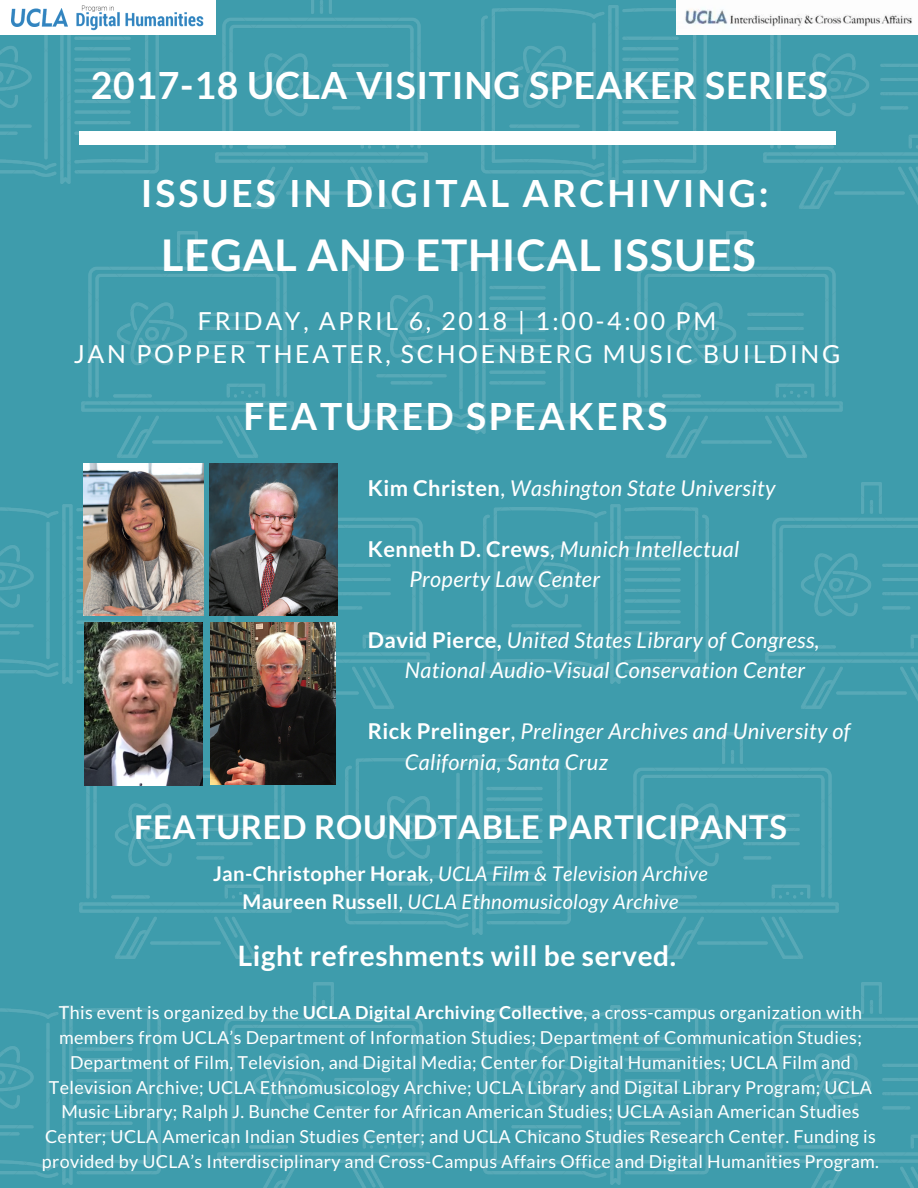
<style>
.page{position:relative;width:918px;height:1188px;background:#3e9cac}
.page>*{position:absolute;margin:0;border:0;box-sizing:border-box;transform-origin:0 0}
.t1{font:700 43.65px "Lato";letter-spacing:.02em;color:#fff}
.t2{font:700 37.35px "Lato";letter-spacing:.07em;color:#fff}
.t3{font:700 37.35px "Lato";letter-spacing:.02em;color:#fff}
.t4{font:700 32.7px "Lato";letter-spacing:.02em;color:#fff}
.t5{font:700 28.05px "Lato";letter-spacing:.02em;color:#fff}
.t6{font:24.9px/33.8px "Lato";letter-spacing:.11em;color:#fff;text-align:center}
.t7{font:italic 21.75px/30.3px "Lato";letter-spacing:.02em;color:#fff}
.t8{font:italic 20.25px/28.2px "Lato";letter-spacing:.02em;color:#fff;text-align:center}
.t9{font:17.85px/24.8px "Lato";letter-spacing:.02em;color:#fff;text-align:center}
.s1{font-weight:700;font-style:normal}
.s2{font-style:normal}
.s3{font-weight:700}
</style>
<div class="page">
<img style="left:208px;top:0;width:226px;height:208px">
<img style="left:0;top:35px;width:159px;height:149px">
<img style="left:482px;top:5px;width:224px;height:179px">
<img style="left:756px;top:35px;width:162px;height:173px">
<img style="left:349px;top:254px;width:225px;height:180px">
<img style="left:81px;top:232px;width:213px;height:226px">
<img style="left:630px;top:232px;width:213px;height:226px">
<img style="left:217px;top:982px;width:213px;height:206px">
<img style="left:0;top:1005px;width:161px;height:180px">
<img style="left:484px;top:1005px;width:225px;height:180px">
<img style="left:765px;top:982px;width:153px;height:206px">
<img style="left:345px;top:755px;width:225px;height:180px">
<img style="left:79px;top:732px;width:219px;height:226px">
<img style="left:626px;top:732px;width:213px;height:226px">
<img style="left:210px;top:518px;width:220px;height:191px">
<img style="left:0;top:504px;width:161px;height:180px">
<img style="left:484px;top:504px;width:225px;height:180px">
<img style="left:765px;top:483px;width:153px;height:226px">
<div style="left:79px;top:132px;width:756px;height:13px;background:#fff"></div>
<img style="left:676px;top:0;width:242px;height:35px">
<img style="left:210px;top:622px;width:125px;height:162px">
<img style="left:84px;top:622px;width:118px;height:163px">
<img style="left:83px;top:464px;width:121px;height:151px">
<img style="left:209px;top:464px;width:129px;height:151px">
<div style="left:0;top:0;width:216px;height:35px;background:#fff"></div>
<img style="left:43px;top:4px;width:192px;height:26px">
<img style="left:11px;top:9px;width:57px;height:18px">
<h2 class="t3" style="left:91px;top:62px;width:739px">2017-18 UCLA VISITING SPEAKER SERIES</h2>
<h2 class="t2" style="left:141px;top:170px;width:630px">ISSUES IN DIGITAL ARCHIVING:</h2>
<h1 class="t1" style="left:161px;top:228px;width:596px">LEGAL AND ETHICAL ISSUES</h1>
<h3 class="t6" style="left:74px;top:303px;width:768px">FRIDAY, APRIL 6, 2018 | 1:00-4:00 PM<br>JAN POPPER THEATER, SCHOENBERG MUSIC BUILDING</h3>
<h2 class="t2" style="left:243px;top:393px;width:426px">FEATURED SPEAKERS</h2>
<p class="t7" style="left:368px;top:473px;width:409px"><span class="s1">Kim Christen</span><span class="s2">,</span> Washington State University</p>
<p class="t7" style="left:409px;top:533px;width:331px;text-indent:-42px"><span class="s1">Kenneth D. Crews</span><span class="s2">,</span> Munich Intellectual<br>Property Law Center</p>
<p class="t7" style="left:405px;top:624px;width:416px;text-indent:-37px"><span class="s1">David Pierce,</span> United States Library of Congress,<br>National Audio-Visual Conservation Center</p>
<p class="t7" style="left:405px;top:716px;width:447px;text-indent:-37px"><span class="s1">Rick Prelinger</span><span class="s2">,</span> Prelinger Archives and University of<br>California, Santa Cruz</p>
<h3 class="t4" style="left:134px;top:807px;width:654px">FEATURED ROUNDTABLE PARTICIPANTS</h3>
<p class="t8" style="left:213px;top:859px;width:496px"><span class="s1">Jan-Christopher Horak</span><span class="s2">,</span> UCLA Film &amp; Television Archive<br><span class="s1">Maureen Russell</span><span class="s2">,</span> UCLA Ethnomusicology Archive</p>
<h3 class="t5" style="left:238px;top:939px;width:440px">Light refreshments will be served.</h3>
<p class="t9" style="left:42px;top:1000px;width:839px">This event is organized by the <span class="s3">UCLA Digital Archiving Collective</span>, a cross-campus organization with members from UCLA’s Department of Information Studies; Department of Communication Studies; Department of Film, Television, and Digital Media; Center for Digital Humanities; UCLA Film and Television Archive; UCLA Ethnomusicology Archive; UCLA Library and Digital Library Program; UCLA Music Library; Ralph J. Bunche Center for African American Studies; UCLA Asian American Studies Center; UCLA American Indian Studies Center; and UCLA Chicano Studies Research Center. Funding is provided by UCLA’s Interdisciplinary and Cross-Campus Affairs Office and Digital Humanities Program.</p>
</div>
